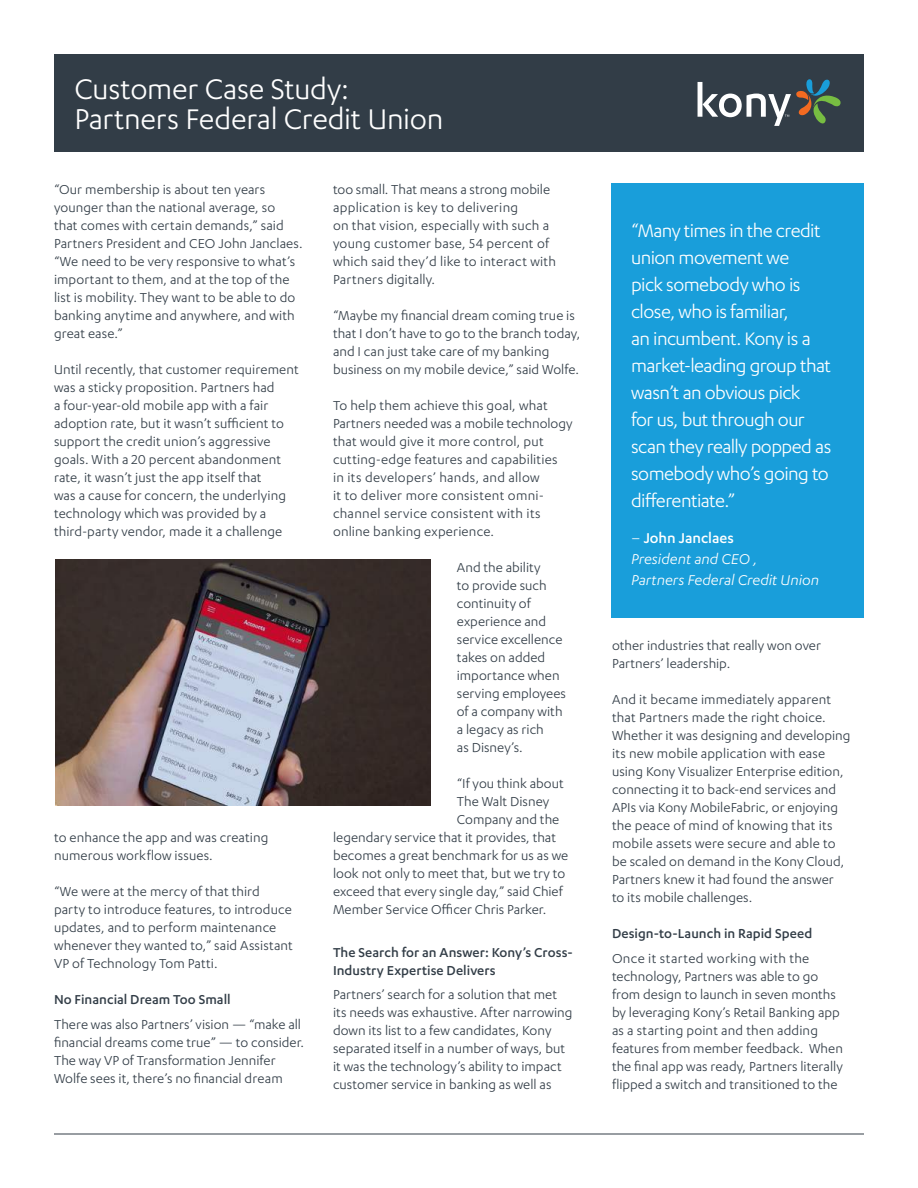
<style>
.page{position:relative;width:918px;height:1188px;background:#fff}
.page>*{position:absolute;margin:0;border:0;box-sizing:border-box;transform-origin:0 0}
.t1{font:33px/30px "Karbon";letter-spacing:-.01em;color:#fff}
.t2{font:21px/27px "Karbon";letter-spacing:-.025em;color:#fff}
.t3{font:italic 16.5px/21px "Karbon";color:#fff}
.t4{font:15px/18px "Karbon";letter-spacing:.005em;color:#323d47}
.t5{font:500 15px/18px "Karbon";letter-spacing:.005em;color:#323d47}
.s1{font-style:normal}
.s2{font-weight:500;font-style:normal}
</style>
<div class="page">
<hr style="left:54px;top:1134px;width:810px;height:1px;background:#323d47">
<div style="left:612px;top:184px;width:252px;height:434px;background:#199eda"></div>
<div style="left:54px;top:54px;width:810px;height:97px;background:#323d47"></div>
<svg style="left:698px;top:79px;width:143px;height:47px"></svg>
<img style="left:55px;top:560px;width:376px;height:246px">
<h1 class="t1" style="left:75px;top:73px;width:370px">Customer Case Study:<br>Partners Federal Credit Union</h1>
<p class="t4" style="left:54px;top:180px;width:250px">“Our membership is about ten years younger than the national average, so that comes with certain demands,” said Partners President and CEO John Janclaes. “We need to be very responsive to what’s important to them, and at the top of the list is mobility. They want to be able to do banking anytime and anywhere, and with great ease.”</p>
<p class="t4" style="left:54px;top:360px;width:246px">Until recently, that customer requirement was a sticky proposition. Partners had<br>a four-year-old mobile app with a fair adoption rate, but it wasn’t sufficient to support the credit union’s aggressive goals. With a 20 percent abandonment rate, it wasn’t just the app itself that<br>was a cause for concern, the underlying technology which was provided by a third-party vendor, made it a challenge</p>
<p class="t4" style="left:54px;top:828px;width:216px">to enhance the app and was creating numerous workflow issues.</p>
<p class="t4" style="left:54px;top:882px;width:240px">“We were at the mercy of that third party to introduce features, to introduce updates, and to perform maintenance whenever they wanted to,” said Assistant VP of Technology Tom Patti.</p>
<p class="t5" style="left:54px;top:990px;width:178px">No Financial Dream Too Small</p>
<p class="t4" style="left:54px;top:1015px;width:252px">There was also Partners’ vision — “make all financial dreams come true” — to consider.<br>The way VP of Transformation Jennifer Wolfe sees it, there’s no financial dream</p>
<p class="t4" style="left:333px;top:180px;width:225px">too small. That means a strong mobile application is key to delivering<br>on that vision, especially with such a young customer base, 54 percent of which said they’d like to interact with Partners digitally.</p>
<p class="t4" style="left:333px;top:306px;width:249px">“Maybe my financial dream coming true is that I don’t have to go to the branch today, and I can just take care of my banking business on my mobile device,” said Wolfe.</p>
<p class="t4" style="left:333px;top:396px;width:241px">To help them achieve this goal, what Partners needed was a mobile technology that would give it more control, put cutting-edge features and capabilities<br>in its developers’ hands, and allow<br>it to deliver more consistent omni&shy;channel service consistent with its online banking experience.</p>
<p class="t4" style="left:457px;top:558px;width:111px">And the ability<br>to provide such continuity of experience and service excellence takes on added importance when serving employees of a company with a legacy as rich<br>as Disney’s.</p>
<p class="t4" style="left:457px;top:774px;width:109px">“If you think about</p>
<p class="t4" style="left:457px;top:792px;width:94px">The Walt Disney</p>
<p class="t4" style="left:457px;top:810px;width:104px">Company and the</p>
<p class="t4" style="left:333px;top:828px;width:225px">legendary service that it provides, that</p>
<p class="t4" style="left:333px;top:846px;width:237px">becomes a great benchmark for us as we</p>
<p class="t4" style="left:333px;top:864px;width:234px">look not only to meet that, but we try to</p>
<p class="t4" style="left:333px;top:882px;width:231px">exceed that every single day,” said Chief</p>
<p class="t4" style="left:333px;top:900px;width:215px">Member Service Officer Chris Parker.</p>
<p class="t5" style="left:333px;top:943px;width:241px">The Search for an Answer: Kony’s Cross-<br>Industry Expertise Delivers</p>
<p class="t4" style="left:333px;top:985px;width:241px">Partners’ search for a solution that met its needs was exhaustive. After narrowing down its list to a few candidates, Kony separated itself in a number of ways, but it was the technology’s ability to impact customer service in banking as well as</p>
<p class="t2" style="left:631px;top:216px;width:202px">“Many times in the credit union movement we<br>pick somebody who is close, who is familiar,<br>an incumbent. Kony is a market-leading group that wasn’t an obvious pick<br>for us, but through our scan they really popped as somebody who’s going to differentiate.”</p>
<p class="t3" style="left:631px;top:527px;width:190px"><span class="s1">–</span> <span class="s2">John Janclaes<br></span>President and CEO ,<br>Partners Federal Credit Union</p>
<p class="t4" style="left:612px;top:636px;width:211px">other industries that really won over<br>Partners’ leadership.</p>
<p class="t4" style="left:612px;top:690px;width:240px">And it became immediately apparent that Partners made the right choice.<br>Whether it was designing and developing its new mobile application with ease using Kony Visualizer Enterprise edition, connecting it to back-end services and APIs via Kony MobileFabric, or enjoying the peace of mind of knowing that its mobile assets were secure and able to be scaled on demand in the Kony Cloud, Partners knew it had found the answer<br>to its mobile challenges.</p>
<p class="t5" style="left:612px;top:924px;width:202px">Design-to-Launch in Rapid Speed</p>
<p class="t4" style="left:612px;top:949px;width:233px">Once it started working with the technology, Partners was able to go from design to launch in seven months by leveraging Kony’s Retail Banking app as a starting point and then adding features from member feedback. When the final app was ready, Partners literally flipped a switch and transitioned to the</p>
</div>
